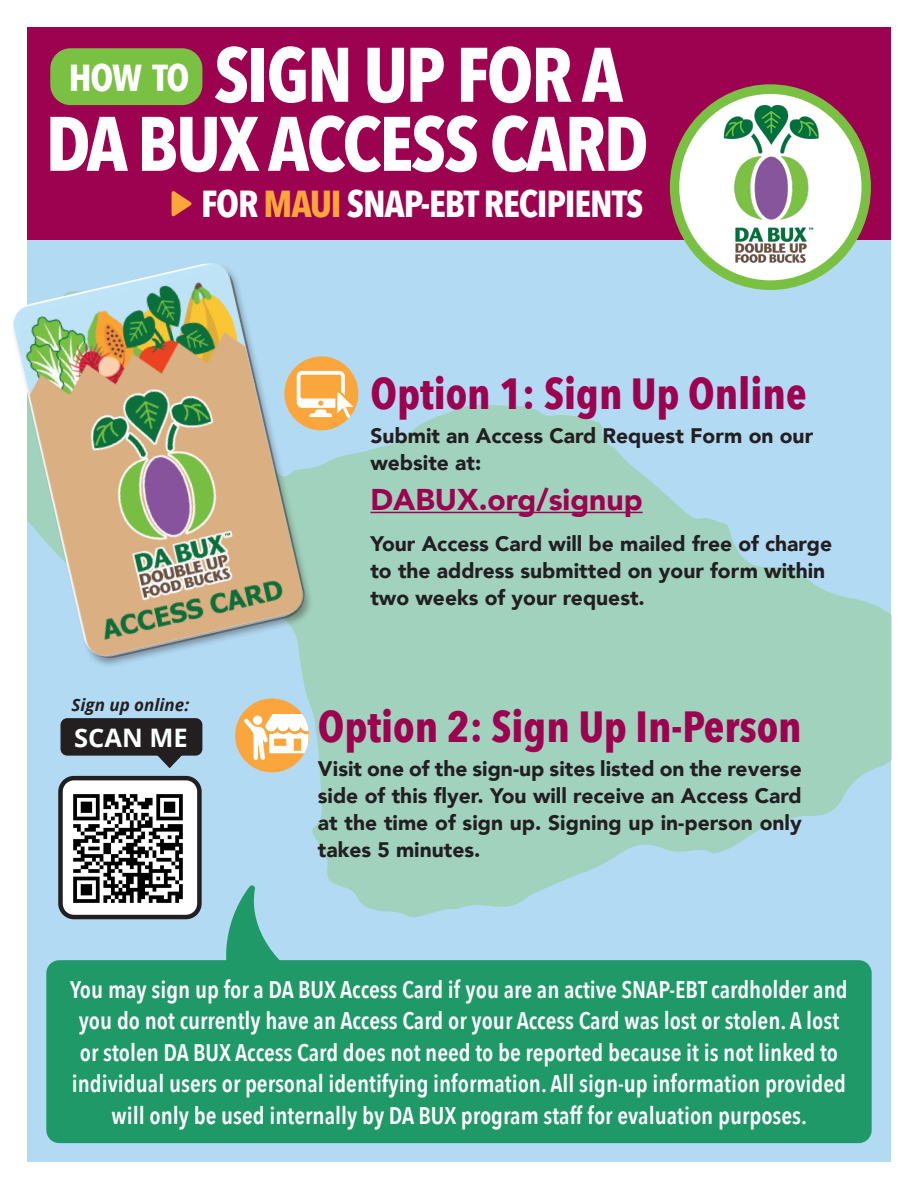
<style>
.page{position:relative;width:918px;height:1188px;background:#fff}
.page>*{position:absolute;margin:0;border:0;box-sizing:border-box;transform-origin:0 0}
.t1{font:700 76.2px/69.2px "Avenir Next Condensed";letter-spacing:-.03em;color:#fff}
.t2{font:700 43.5px "Avenir Next Condensed";color:#9d0250}
.t3{font:700 37.5px "Avenir Next Condensed";letter-spacing:-.03em;color:#fff}
.t4{font:900 30px "Avenir";color:#9d0250}
.t5{font:700 25.5px "Open Sans";color:#fff}
.t6{font:600 24px/31.5px "Avenir Next Condensed";color:#fff;text-align:center}
.t7{font:900 21px/27px "Avenir";color:#231f20}
.t8{font:italic 700 16.95px "Open Sans";color:#231f20}
.s1{color:#fba63c}
</style>
<div class="page">
<div style="left:27px;top:128px;width:864px;height:1034px;background:#b2daf3"></div>
<div style="left:27px;top:27px;width:864px;height:213px;background:#9d0250"></div>
<svg style="left:60px;top:282px;width:832px;height:635px;fill:#a1d2be"></svg>
<div style="left:670px;top:84px;width:201px;height:206px;background:#7ac143;border-radius:50%"></div>
<div style="left:679px;top:94px;width:183px;height:186px;background:#fff;border-radius:50%"></div>
<img style="left:696px;top:97px;width:154px;height:173px">
<div style="left:11px;top:262px;width:302px;height:406px;background:#231f20;opacity:.39"></div>
<img style="left:11px;top:262px;width:298px;height:401px">
<hr style="left:370px;top:512px;width:273px;height:1px;background:#9d0250">
<div style="left:61px;top:778px;width:138px;height:139px;background:#fff;border-radius:14px"></div>
<div style="left:58px;top:776px;width:144px;height:143px;border:4px solid #231f20;border-radius:14px"></div>
<svg style="left:150px;top:756px;width:39px;height:12px"></svg>
<img style="left:73px;top:794px;width:110px;height:109px">
<div style="left:61px;top:718px;width:141px;height:38px;background:#231f20;border-radius:7px"></div>
<div style="left:50px;top:48px;width:152px;height:57px;background:#7ac143;border-radius:20px"></div>
<svg style="left:172px;top:191px;width:20px;height:26px"></svg>
<svg style="left:220px;top:884px;width:64px;height:76px"></svg>
<div style="left:46px;top:960px;width:826px;height:183px;background:#1f9968;border-radius:13px"></div>
<div style="left:284px;top:356px;width:74px;height:74px;background:#fba63c;border-radius:50%"></div>
<div style="left:235px;top:698px;width:74px;height:74px;background:#fba63c;border-radius:50%"></div>
<svg style="left:244px;top:714px;width:65px;height:46px"></svg>
<svg style="left:297px;top:371px;width:56px;height:47px"></svg>
<h1 class="t1" style="left:46px;top:40px;width:605px;text-indent:169px">SIGN UP FOR A<br>DA BUX ACCESS CARD</h1>
<h3 class="t3" style="left:201px;top:181px;width:444px">FOR <span class="s1">MAUI</span> SNAP-EBT RECIPIENTS</h3>
<h3 class="t3" style="left:69px;top:55px;width:122px">HOW TO</h3>
<p class="t8" style="left:71px;top:692px;width:119px">Sign up online:</p>
<p class="t5" style="left:74px;top:719px;width:115px">SCAN ME</p>
<h2 class="t2" style="left:370px;top:367px;width:438px">Option 1: Sign Up Online</h2>
<p class="t7" style="left:370px;top:421px;width:444px">Submit an Access Card Request Form on our website at:</p>
<p class="t4" style="left:370px;top:474px;width:274px">DABUX.org/signup</p>
<p class="t7" style="left:370px;top:529px;width:463px">Your Access Card will be mailed free of charge to the address submitted on your form within two weeks of your request.</p>
<h2 class="t2" style="left:318px;top:700px;width:485px">Option 2: Sign Up In-Person</h2>
<p class="t7" style="left:318px;top:754px;width:485px;text-align:justify">Visit one of the sign-up sites listed on the reverse side of this flyer. You will receive an Access Card at the time of sign up. Signing up in-person only takes 5 minutes.</p>
<p class="t6" style="left:70px;top:973px;width:779px">You may sign up for a DA BUX Access Card if you are an active SNAP-EBT cardholder and you do not currently have an Access Card or your Access Card was lost or stolen. A lost or stolen DA BUX Access Card does not need to be reported because it is not linked to individual users or personal identifying information. All sign-up information provided will only be used internally by DA BUX program staff for evaluation purposes.</p>
</div>
